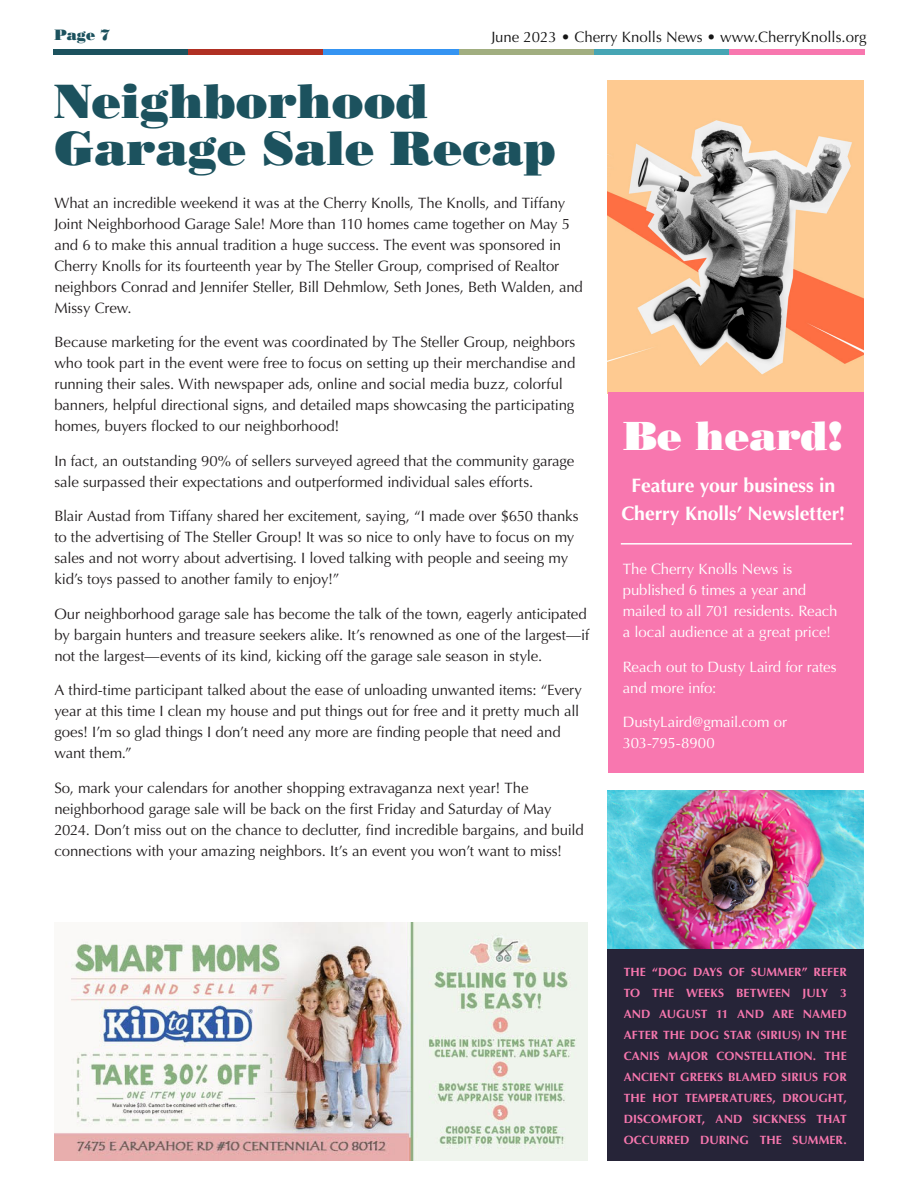
<style>
.page{position:relative;width:918px;height:1188px;background:#fff}
.page>*{position:absolute;margin:0;border:0;box-sizing:border-box;transform-origin:0 0}
.t1{font:48px/46.5px "Bodoni Poster";color:#1c525e}
.t2{font:40.5px "Bodoni Poster";color:#fff}
.t3{font:700 19.5px/28.5px "Optima";letter-spacing:-.005em;color:#fff;text-align:center}
.t4{font:15px/21px "Optima";letter-spacing:-.005em;color:#231f20}
.t5{font:15px/21px "Optima";letter-spacing:-.01em;color:#fff}
.t6{font:15px "Optima";color:#151515}
.t7{font:15px "Bodoni Poster";color:#1c525e}
.t8{font:700 12px/21px "Optima";letter-spacing:.005em;color:#f877af;text-align:justify}
</style>
<div class="page">
<div style="left:54px;top:49px;width:135px;height:6px;background:#1c525e"></div>
<div style="left:189px;top:49px;width:135px;height:6px;background:#b03023"></div>
<div style="left:324px;top:49px;width:135px;height:6px;background:#3594f2"></div>
<div style="left:459px;top:49px;width:135px;height:6px;background:#a1ae80"></div>
<div style="left:594px;top:49px;width:135px;height:6px;background:#46a5b4"></div>
<div style="left:729px;top:49px;width:135px;height:6px;background:#f877af"></div>
<div style="left:608px;top:948px;width:256px;height:213px;background:#262438"></div>
<img style="left:608px;top:80px;width:256px;height:312px">
<div style="left:608px;top:392px;width:256px;height:381px;background:#f877af"></div>
<hr style="left:621px;top:543px;width:231px;height:2px;background:#fff">
<img style="left:54px;top:922px;width:533px;height:239px">
<img style="left:608px;top:791px;width:256px;height:157px">
<p class="t7" style="left:54px;top:26px;width:57px">Page 7</p>
<p class="t6" style="left:491px;top:28px;width:377px">June 2023 • Cherry Knolls News • www.CherryKnolls.org</p>
<p class="t1" style="left:54px;top:78px;width:503px">Neighborhood<br>Garage Sale Recap</p>
<p class="t4" style="left:54px;top:192px;width:530px">What an incredible weekend it was at the Cherry Knolls, The Knolls, and Tiffany Joint Neighborhood Garage Sale! More than 110 homes came together on May 5 and 6 to make this annual tradition a huge success. The event was sponsored in Cherry Knolls for its fourteenth year by The Steller Group, comprised of Realtor neighbors Conrad and Jennifer Steller, Bill Dehmlow, Seth Jones, Beth Walden, and Missy Crew.</p>
<p class="t4" style="left:54px;top:332px;width:523px">Because marketing for the event was coordinated by The Steller Group, neighbors who took part in the event were free to focus on setting up their merchandise and running their sales. With newspaper ads, online and social media buzz, colorful banners, helpful directional signs, and detailed maps showcasing the participating homes, buyers flocked to our neighborhood!</p>
<p class="t4" style="left:54px;top:450px;width:521px">In fact, an outstanding 90% of sellers surveyed agreed that the community garage sale surpassed their expectations and outperformed individual sales efforts.</p>
<p class="t4" style="left:54px;top:506px;width:526px">Blair Austad from Tiffany shared her excitement, saying, “I made over $650 thanks to the advertising of The Steller Group! It was so nice to only have to focus on my sales and not worry about advertising. I loved talking with people and seeing my kid’s toys passed to another family to enjoy!”</p>
<p class="t4" style="left:54px;top:603px;width:536px">Our neighborhood garage sale has become the talk of the town, eagerly anticipated by bargain hunters and treasure seekers alike. It’s renowned as one of the largest—if not the largest—events of its kind, kicking off the garage sale season in style.</p>
<p class="t4" style="left:54px;top:680px;width:529px">A third-time participant talked about the ease of unloading unwanted items: “Every year at this time I clean my house and put things out for free and it pretty much all goes! I’m so glad things I don’t need any more are finding people that need and want them.”</p>
<p class="t4" style="left:54px;top:777px;width:531px">So, mark your calendars for another shopping extravaganza next year! The neighborhood garage sale will be back on the first Friday and Saturday of May 2024. Don’t miss out on the chance to declutter, find incredible bargains, and build connections with your amazing neighbors. It’s an event you won’t want to miss!</p>
<p class="t2" style="left:624px;top:411px;width:221px">Be heard!</p>
<p class="t3" style="left:621px;top:471px;width:225px">Feature your business in<br>Cherry Knolls’ Newsletter!</p>
<p class="t5" style="left:623px;top:559px;width:216px">The Cherry Knolls News is published 6 times a year and mailed to all 701 residents. Reach a local audience at a great price!</p>
<p class="t5" style="left:623px;top:656px;width:215px">Reach out to Dusty Laird for rates and more info:</p>
<p class="t5" style="left:623px;top:712px;width:166px">DustyLaird@gmail.com or<br>303-795-8900</p>
<p class="t8" style="left:624px;top:962px;width:225px">THE “DOG DAYS OF SUMMER” REFER TO THE WEEKS BETWEEN JULY 3<br>AND AUGUST 11 AND ARE NAMED AFTER THE DOG STAR (SIRIUS) IN THE CANIS MAJOR CONSTELLATION. THE ANCIENT GREEKS BLAMED SIRIUS FOR THE HOT TEMPERATURES, DROUGHT, DISCOMFORT, AND SICKNESS THAT OCCURRED DURING THE SUMMER.</p>
</div>
